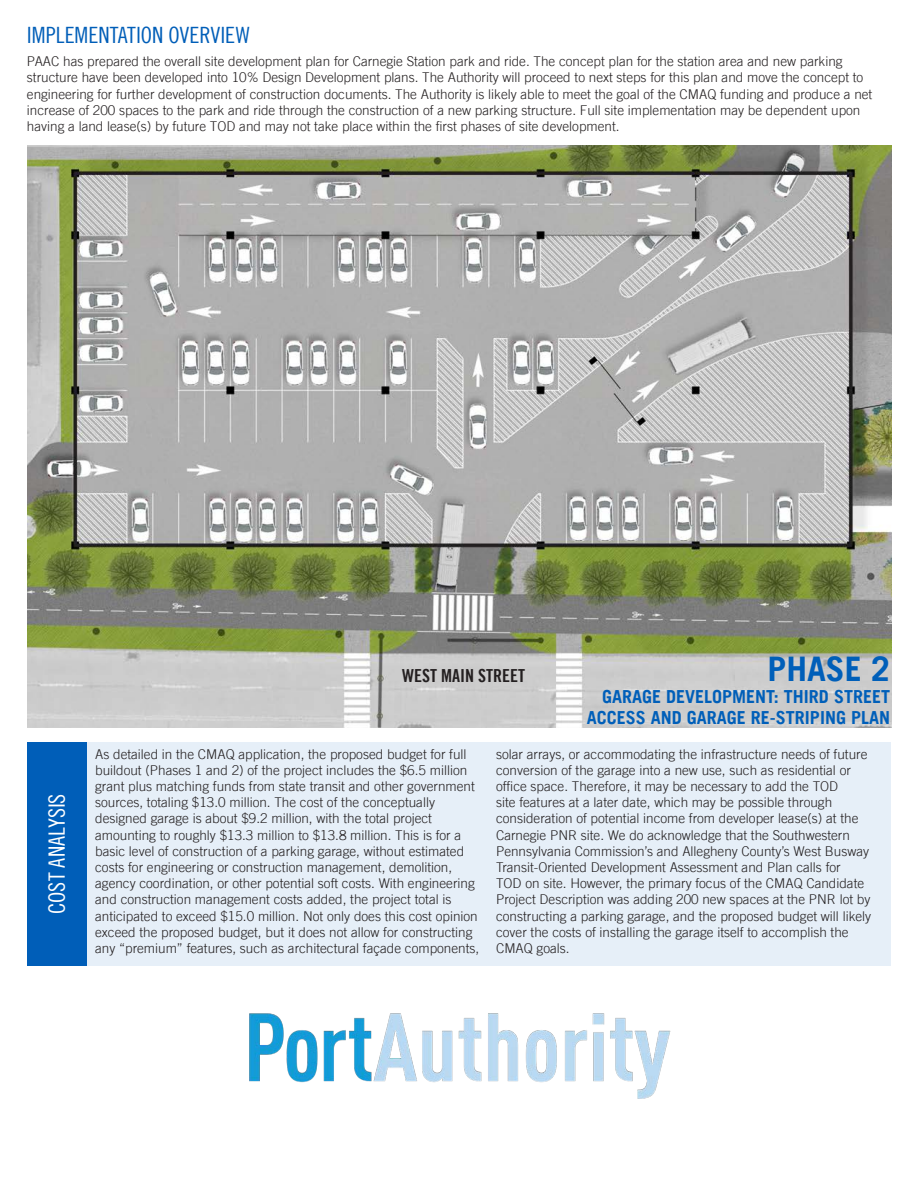
<style>
.page{position:relative;width:918px;height:1188px;background:#fff}
.page>*{position:absolute;margin:0;border:0;box-sizing:border-box;transform-origin:0 0}
.t1{font:700 33.9px "Trade Gothic LT";color:#005fb9}
.HEADER_1_blue_DEFAUL{font:22.5px "Trade Gothic LT Cond Eighteen";color:#005eb8}
.HEADER_2_white{font:22.5px "Trade Gothic LT Cond Eighteen";letter-spacing:-.005em;color:#fff}
.t2{font:700 18px/21.6px "Trade Gothic LT";color:#005fb9;text-align:right}
.t3{font:18px "Trade Gothic LT Bold Cond Twenty";color:#231f20}
.t4{font:300 13.5px/16.2px "Trade Gothic LT";color:#231f20}
</style>
<div class="page">
<div style="left:86px;top:742px;width:805px;height:223px;background:#e6eff8"></div>
<div style="left:27px;top:742px;width:59px;height:223px;background:#005eb8"></div>
<img style="left:249px;top:1013px;width:422px;height:86px">
<img style="left:27px;top:146px;width:864px;height:581px">
<p class="HEADER_1_blue_DEFAUL" style="left:27px;top:22px;width:224px">IMPLEMENTATION OVERVIEW</p>
<p class="t4" style="left:27px;top:53px;width:847px">PAAC has prepared the overall site development plan for Carnegie Station park and ride. The concept plan for the station area and new parking structure have been developed into 10% Design Development plans. The Authority will proceed to next steps for this plan and move the concept to engineering for further development of construction documents. The Authority is likely able to meet the goal of the CMAQ funding and produce a net increase of 200 spaces to the park and ride through the construction of a new parking structure. Full site implementation may be dependent upon having a land lease(s) by future TOD and may not take place within the first phases of site development.</p>
<p class="HEADER_2_white" style="left:43px;top:914px;width:122px;rotate:-90deg">COST ANALYSIS</p>
<p class="t3" style="left:402px;top:665px;width:124px">WEST MAIN STREET</p>
<p class="t1" style="left:768px;top:648px;width:124px">PHASE 2</p>
<p class="t2" style="left:587px;top:685px;width:305px">GARAGE DEVELOPMENT: THIRD STREET<br>ACCESS AND GARAGE RE-STRIPING PLAN</p>
<p class="t4" style="left:95px;top:745px;width:386px">As detailed in the CMAQ application, the proposed budget for full buildout (Phases 1 and 2) of the project includes the $6.5 million grant plus matching funds from state transit and other government sources, totaling $13.0 million. The cost of the conceptually designed garage is about $9.2 million, with the total project amounting to roughly $13.3 million to $13.8 million. This is for a basic level of construction of a parking garage, without estimated costs for engineering or construction management, demolition, agency coordination, or other potential soft costs. With engineering and construction management costs added, the project total is anticipated to exceed $15.0 million. Not only does this cost opinion exceed the proposed budget, but it does not allow for constructing any “premium” features, such as architectural façade components,</p>
<p class="t4" style="left:496px;top:745px;width:377px">solar arrays, or accommodating the infrastructure needs of future conversion of the garage into a new use, such as residential or office space. Therefore, it may be necessary to add the TOD<br>site features at a later date, which may be possible through consideration of potential income from developer lease(s) at the Carnegie PNR site. We do acknowledge that the Southwestern Pennsylvania Commission’s and Allegheny County’s West Busway Transit-Oriented Development Assessment and Plan calls for<br>TOD on site. However, the primary focus of the CMAQ Candidate Project Description was adding 200 new spaces at the PNR lot by constructing a parking garage, and the proposed budget will likely cover the costs of installing the garage itself to accomplish the CMAQ goals.</p>
</div>
